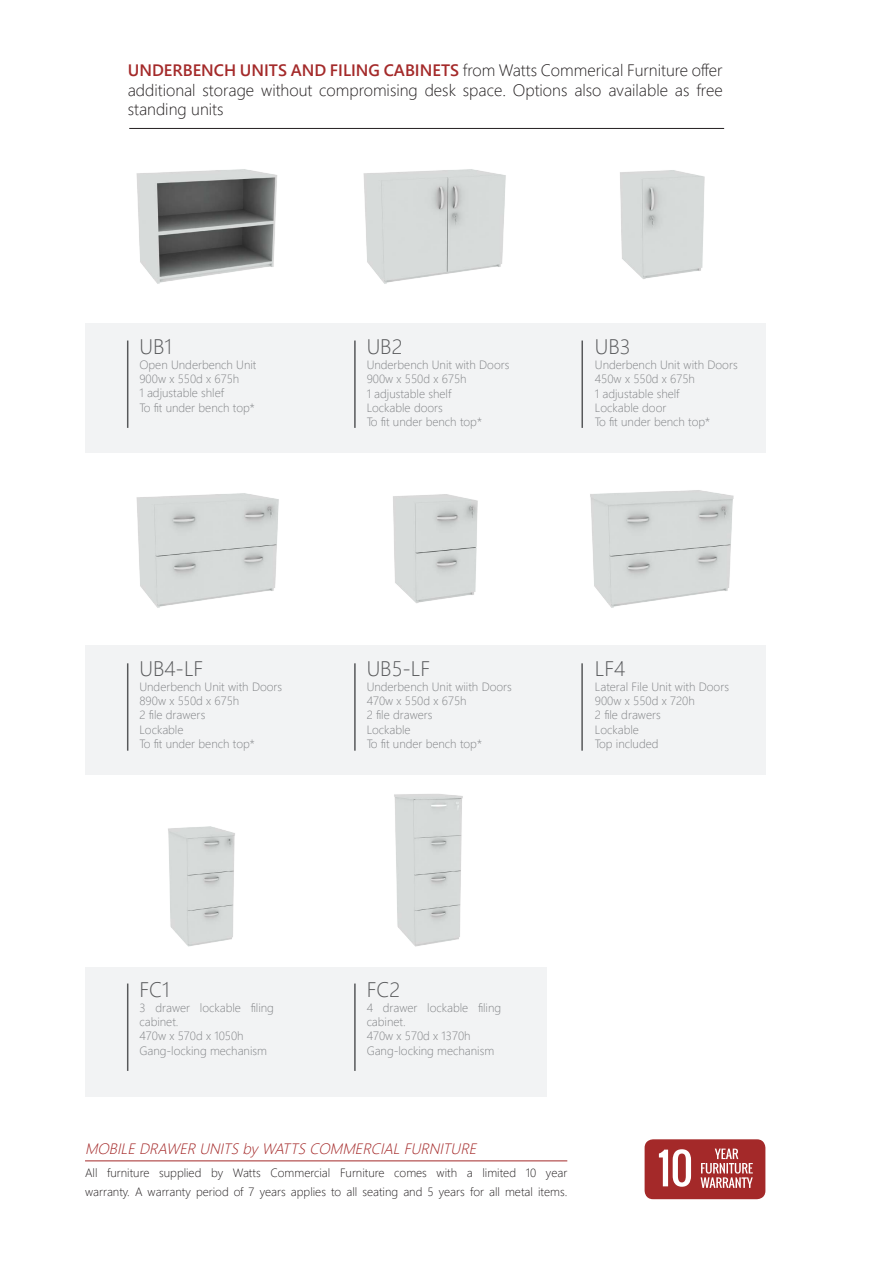
<style>
.page{position:relative;width:893px;height:1263px;background:#fff}
.page>*{position:absolute;margin:0;border:0;box-sizing:border-box;transform-origin:0 0}
.t1{font:300 21px "Segoe UI";color:#57585a}
.t2{font:300 16.5px/19.8px "Segoe UI";color:#231f20;text-align:justify}
.t3{font:italic 300 15px "Segoe UI";color:#a42929}
.t4{font:300 12px/14.4px "Segoe UI";color:#808285}
.t5{font:300 12px/19.8px "Segoe UI";color:#231f20}
.s1{font-weight:600;color:#a42a2a}
</style>
<div class="page">
<img style="left:363px;top:169px;width:143px;height:115px">
<img style="left:136px;top:169px;width:141px;height:115px">
<img style="left:620px;top:170px;width:85px;height:109px">
<img style="left:393px;top:494px;width:85px;height:109px">
<img style="left:136px;top:493px;width:143px;height:115px">
<img style="left:590px;top:490px;width:144px;height:118px">
<img style="left:394px;top:794px;width:69px;height:153px">
<img style="left:168px;top:826px;width:67px;height:121px">
<hr style="left:85px;top:1160px;width:482px;height:1px;background:#a42929">
<div style="left:85px;top:323px;width:680px;height:130px;background:#f2f3f4"></div>
<div style="left:85px;top:645px;width:680px;height:130px;background:#f2f3f4"></div>
<hr style="left:129px;top:128px;width:595px;height:1px;background:#231f20">
<div style="left:645px;top:1139px;width:120px;height:60px;background:#a42929;border-radius:9px"></div>
<svg style="left:701px;top:1148px;width:52px;height:40px"></svg>
<svg style="left:659px;top:1149px;width:32px;height:38px"></svg>
<div style="left:85px;top:967px;width:461px;height:130px;background:#f2f3f4"></div>
<hr style="left:127px;top:340px;width:1px;height:88px;background:#57585a">
<hr style="left:581px;top:340px;width:2px;height:88px;background:#57585a">
<hr style="left:127px;top:663px;width:1px;height:88px;background:#57585a">
<hr style="left:354px;top:663px;width:2px;height:88px;background:#57585a">
<hr style="left:354px;top:340px;width:2px;height:88px;background:#57585a">
<hr style="left:581px;top:663px;width:2px;height:88px;background:#57585a">
<hr style="left:127px;top:983px;width:1px;height:88px;background:#57585a">
<hr style="left:354px;top:983px;width:2px;height:88px;background:#57585a">
<h2 class="t2" style="left:128px;top:59px;width:596px"><span class="s1">UNDERBENCH UNITS AND FILING CABINETS</span> from Watts Commerical Furniture offer additional storage without compromising desk space. Options also available as free standing units</h2>
<p class="t1" style="left:139px;top:330px;width:34px">UB1</p>
<p class="t4" style="left:139px;top:356px;width:119px">Open Underbench Unit</p>
<p class="t4" style="left:139px;top:371px;width:117px">900w x 550d x 675h<br>1 adjustable shlef<br>To fit under bench top*</p>
<p class="t1" style="left:367px;top:330px;width:37px">UB2</p>
<p class="t4" style="left:367px;top:357px;width:144px">Underbench Unit with Doors</p>
<p class="t4" style="left:367px;top:371px;width:117px">900w x 550d x 675h<br>1 adjustable shelf<br>Lockable doors<br>To fit under bench top*</p>
<p class="t1" style="left:595px;top:330px;width:37px">UB3</p>
<p class="t4" style="left:595px;top:357px;width:144px">Underbench Unit with Doors</p>
<p class="t4" style="left:595px;top:371px;width:117px">450w x 550d x 675h<br>1 adjustable shelf<br>Lockable door<br>To fit under bench top*</p>
<p class="t1" style="left:139px;top:652px;width:65px">UB4-LF</p>
<p class="t4" style="left:139px;top:679px;width:144px">Underbench Unit with Doors</p>
<p class="t4" style="left:139px;top:693px;width:117px">890w x 550d x 675h<br>2 file drawers<br>Lockable<br>To fit under bench top*</p>
<p class="t1" style="left:367px;top:652px;width:65px">UB5-LF</p>
<p class="t4" style="left:367px;top:679px;width:147px">Underbench Unit wiith Doors</p>
<p class="t4" style="left:367px;top:693px;width:117px">470w x 550d x 675h<br>2 file drawers<br>Lockable<br>To fit under bench top*</p>
<p class="t1" style="left:595px;top:652px;width:32px">LF4</p>
<p class="t4" style="left:595px;top:679px;width:136px">Lateral File Unit with Doors</p>
<p class="t4" style="left:595px;top:693px;width:101px">900w x 550d x 720h<br>2 file drawers</p>
<p class="t4" style="left:595px;top:722px;width:65px">Lockable<br>Top included</p>
<p class="t1" style="left:139px;top:973px;width:32px">FC1</p>
<p class="t4" style="left:139px;top:999px;width:136px">3 drawer lockable filing cabinet.</p>
<p class="t4" style="left:139px;top:1028px;width:106px">470w x 570d x 1050h</p>
<p class="t4" style="left:139px;top:1043px;width:129px">Gang-locking mechanism</p>
<p class="t1" style="left:367px;top:973px;width:35px">FC2</p>
<p class="t4" style="left:367px;top:999px;width:136px">4 drawer lockable filing cabinet.</p>
<p class="t4" style="left:367px;top:1028px;width:106px">470w x 570d x 1370h</p>
<p class="t4" style="left:367px;top:1043px;width:129px">Gang-locking mechanism</p>
<p class="t3" style="left:85px;top:1137px;width:397px">MOBILEDRAWERUNITSbyWATTSCOMMERCIALFURNITURE</p>
<p class="t5" style="left:85px;top:1162px;width:484px">All furniture supplied by Watts Commercial Furniture comes with a limited 10 year warranty. A warranty period of 7 years applies to all seating and 5 years for all metal items.</p>
</div>
